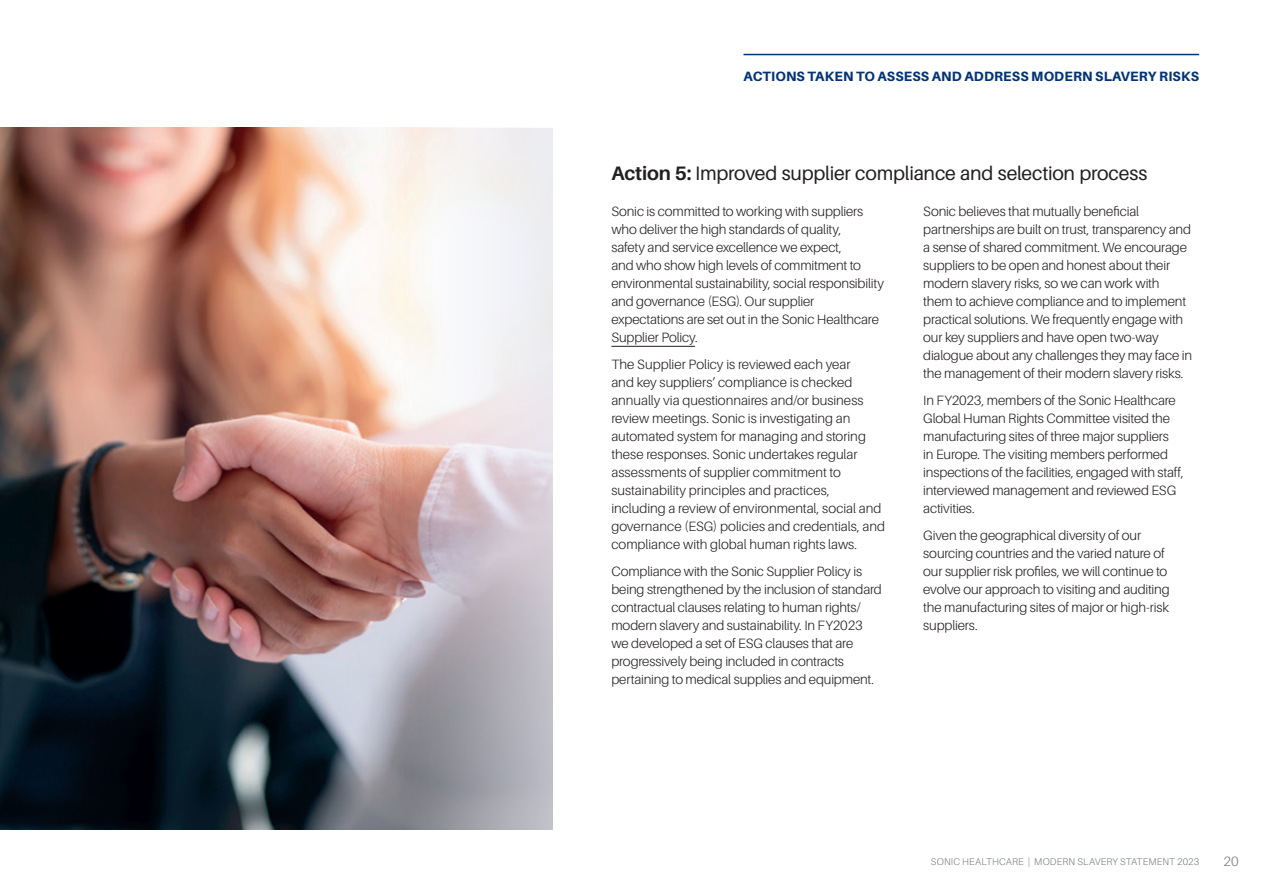
<style>
.page{position:relative;width:1263px;height:893px;background:#fff}
.page>*{position:absolute;margin:0;border:0;box-sizing:border-box;transform-origin:0 0}
.t1{font:19.5px "Aileron";letter-spacing:-.01em;color:#231f20}
.t2{font:300 13.5px/18px "Aileron";letter-spacing:-.01em;color:#231f20}
.t3{font:800 13.5px "Aileron";letter-spacing:.01em;color:#053474}
.t4{font:300 13.5px "Aileron";color:#787d83}
.t5{font:300 9.75px "Aileron";letter-spacing:.015em;color:#787d83}
.s1{font-weight:700}
</style>
<div class="page">
<hr style="left:743px;top:54px;width:456px;height:1px;background:#053474">
<img style="left:0;top:128px;width:553px;height:701px">
<hr style="left:611px;top:346px;width:84px;height:1px;background:#231f20">
<p class="t3" style="left:743px;top:68px;width:232px">ACTIONS TAKEN TO ASSESS AND ADDR</p>
<p class="t3" style="left:1003px;top:68px;width:197px">ESS MODERN SLAVERY RISKS</p>
<h1 class="t1" style="left:611px;top:162px;width:538px"><span class="s1">Action 5:</span> Improved supplier compliance and selection process</h1>
<p class="t2" style="left:611px;top:202px;width:274px">Sonic is committed to working with suppliers who deliver the high standards of quality,<br>safety and service excellence we expect,<br>and who show high levels of commitment to environmental sustainability, social responsibility and governance (ESG). Our supplier expectations are set out in the Sonic Healthcare Supplier Policy.</p>
<p class="t2" style="left:611px;top:355px;width:275px">The Supplier Policy is reviewed each year<br>and key suppliers’ compliance is checked annually via questionnaires and/or business review meetings. Sonic is investigating an automated system for managing and storing these responses. Sonic undertakes regular assessments of supplier commitment to sustainability principles and practices, including a review of environmental, social and governance (ESG) policies and credentials, and compliance with global human rights laws.</p>
<p class="t2" style="left:611px;top:562px;width:272px">Compliance with the Sonic Supplier Policy is being strengthened by the inclusion of standard contractual clauses relating to human rights/ modern slavery and sustainability. In FY2023 we developed a set of ESG clauses that are progressively being included in contracts pertaining to medical supplies and equipment.</p>
<p class="t2" style="left:923px;top:202px;width:270px">Sonic believes that mutually beneficial partnerships are built on trust, transparency and a sense of shared commitment. We encourage suppliers to be open and honest about their modern slavery risks, so we can work with them to achieve compliance and to implement practical solutions. We frequently engage with our key suppliers and have open two-way dialogue about any challenges they may face in the management of their modern slavery risks.</p>
<p class="t2" style="left:923px;top:391px;width:262px">In FY2023, members of the Sonic Healthcare Global Human Rights Committee visited the manufacturing sites of three major suppliers<br>in Europe. The visiting members performed inspections of the facilities, engaged with staff, interviewed management and reviewed ESG activities.</p>
<p class="t2" style="left:923px;top:526px;width:248px">Given the geographical diversity of our sourcing countries and the varied nature of our supplier risk profiles, we will continue to evolve our approach to visiting and auditing the manufacturing sites of major or high-risk suppliers.</p>
<p class="t5" style="left:931px;top:856px;width:270px">SONIC HEALTHCARE | MODERN SLAVERY STATEMENT 2023</p>
<p class="t4" style="left:1223px;top:854px;width:17px">20</p>
</div>
